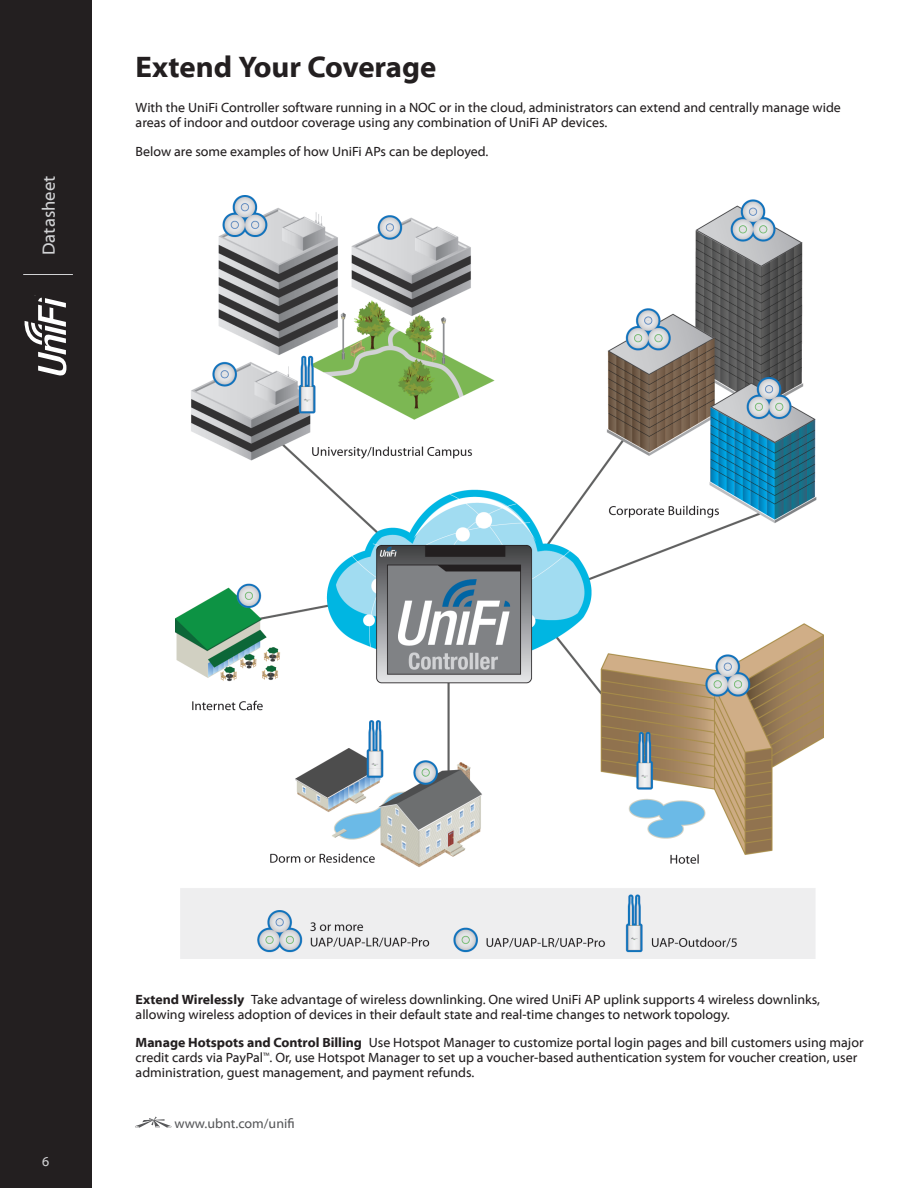
<style>
.page{position:relative;width:918px;height:1188px;background:#fff}
.page>*{position:absolute;margin:0;border:0;box-sizing:border-box;transform-origin:0 0}
.Heading_1{font:700 30px "Myriad Web Pro";color:#231f20}
.t1{font:18px "Myriad Web Pro";color:#d1d2d4}
.Options_Less_Space_B{font:13.5px/15px "Myriad Web Pro";color:#231f20}
.Body{font:13.5px/15px "Myriad Web Pro";color:#231f20}
.Options{font:13.5px/15px "Myriad Web Pro";color:#231f20}
.t2{font:13.5px "Myriad Web Pro";color:#57585a}
.t3{font:13.5px "Myriad Web Pro";color:#d1d2d4}
.s1{font-weight:700}
</style>
<div class="page">
<div style="left:0;top:0;width:92px;height:1188px;background:#231f20"></div>
<hr style="left:23px;top:274px;width:50px;height:1px;background:#d1d2d4">
<svg style="left:24px;top:298px;width:42px;height:78px"></svg>
<svg style="left:135px;top:1117px;width:37px;height:11px"></svg>
<img style="left:175px;top:196px;width:649px;height:762px">
<h2 class="t1" style="left:39px;top:255px;width:81px;rotate:-90deg">Datasheet</h2>
<p class="Heading_1" style="left:136px;top:50px;width:302px">Extend Your Coverage</p>
<p class="Body" style="left:136px;top:100px;width:707px">With the UniFi Controller software running in a NOC or in the cloud, administrators can extend and centrally manage wide areas of indoor and outdoor coverage using any combination of UniFi AP devices.</p>
<p class="Body" style="left:136px;top:144px;width:354px">Below are some examples of how UniFi APs can be deployed.</p>
<p class="t3" style="left:42px;top:1154px;width:9px">6</p>
<p class="Options" style="left:136px;top:992px;width:686px"><span class="s1">Extend Wirelessly</span> Take advantage of wireless downlinking. One wired UniFi AP uplink supports 4 wireless downlinks, allowing wireless adoption of devices in their default state and real-time changes to network topology.</p>
<p class="Options_Less_Space_B" style="left:136px;top:1036px;width:730px"><span class="s1">Manage Hotspots and Control Billing</span> Use Hotspot Manager to customize portal login pages and bill customers using major credit cards via PayPal<sup>™</sup>. Or, use Hotspot Manager to set up a voucher-based authentication system for voucher creation, user administration, guest management, and payment refunds.</p>
<p class="t2" style="left:174px;top:1116px;width:122px">www.ubnt.com/unifi</p>
</div>
